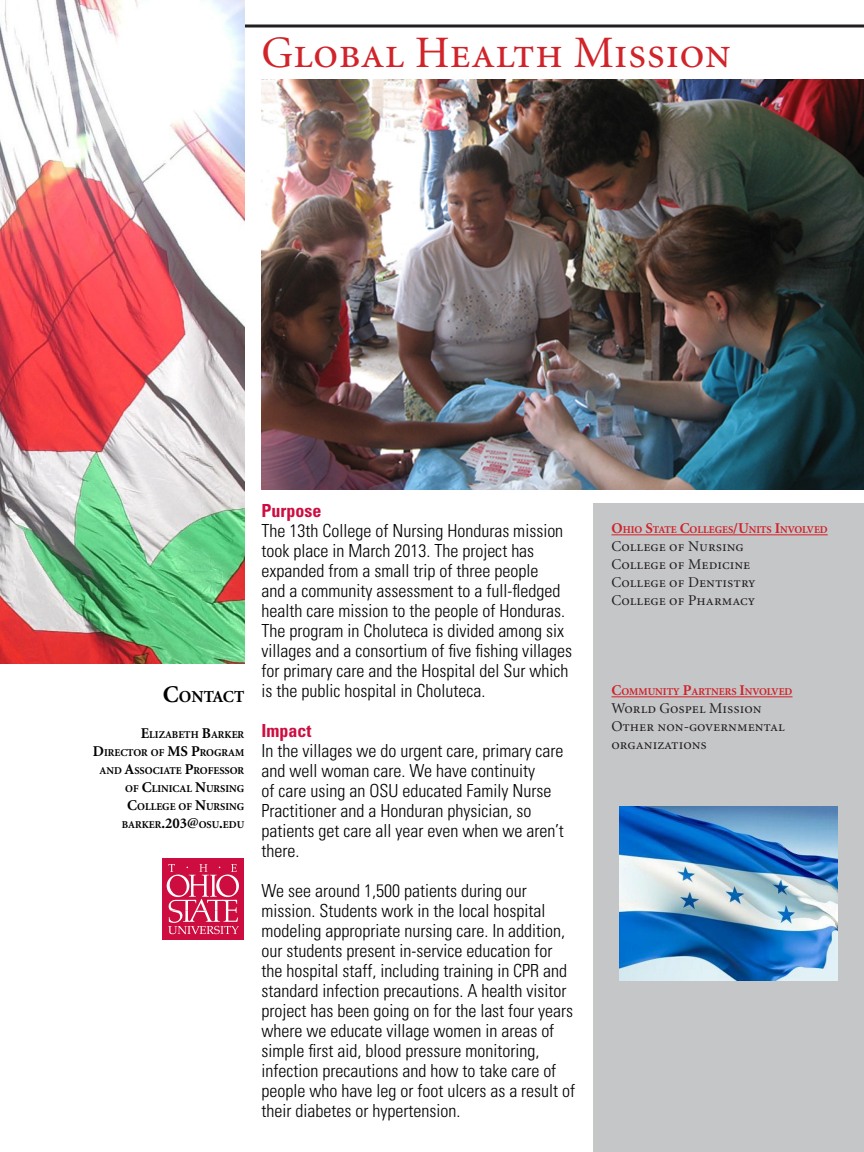
<style>
.page{position:relative;width:864px;height:1152px;background:#fff}
.page>*{position:absolute;margin:0;border:0;box-sizing:border-box;transform-origin:0 0}
.t1{font:45px "Minion Regular SC";color:#d1232a}
.t2{font:300 condensed 18px/20px "Univers";color:#000}
.t3{font:700 condensed 18px "Univers";color:#cd0d40}
.t4{font:700 16.8px "Minion";color:#000}
.t5{font:15px/18px "Minion Regular SC";color:#231f20}
.t6{font:700 10.5px/18px "Minion";color:#000;text-align:right}
.t7{font:700 10.5px "Minion";color:#d1232a}
.s1{font-size:24px}
.s2{font-size:15px}
</style>
<div class="page">
<div style="left:593px;top:503px;width:271px;height:649px;background:#c5c6c8"></div>
<hr style="left:612px;top:534px;width:216px;height:1px;background:#d1232a">
<hr style="left:612px;top:696px;width:180px;height:1px;background:#d1232a">
<div style="left:163px;top:858px;width:81px;height:82px;background:#cd0d40"></div>
<svg style="left:167px;top:864px;width:72px;height:70px"></svg>
<img style="left:261px;top:80px;width:603px;height:410px">
<svg style="left:244px;top:24px;width:620px;height:4px;background:#595657"></svg>
<img style="left:0;top:0;width:244px;height:664px">
<img style="left:619px;top:807px;width:219px;height:174px">
<h1 class="t1" style="left:261px;top:31px;width:471px">Global Health Mission</h1>
<p class="t4" style="left:163px;top:688px;width:83px"><span class="s1">C</span>ONTACT</p>
<p class="t6" style="left:93px;top:726px;width:153px"><span class="s2">E</span>LIZABETH <span class="s2">B</span>ARKER<br><span class="s2">D</span>IRECTOR OF <span class="s2">MS P</span>ROGRAM<br>AND <span class="s2">A</span>SSOCIATE <span class="s2">P</span>ROFESSOR<br>OF <span class="s2">C</span>LINICAL <span class="s2">N</span>URSING<br><span class="s2">C</span>OLLEGE OF <span class="s2">N</span>URSING<br>BARKER<span class="s2">.203@</span>OSU<span class="s2">.</span>EDU</p>
<p class="t3" style="left:261px;top:500px;width:61px">Purpose</p>
<p class="t2" style="left:261px;top:521px;width:312px">The 13th College of Nursing Honduras mission took place in March 2013. The project has expanded from a small trip of three people<br>and a community assessment to a full-fledged health care mission to the people of Honduras.<br>The program in Choluteca is divided among six villages and a consortium of five fishing villages for primary care and the Hospital del Sur which is the public hospital in Choluteca.</p>
<p class="t3" style="left:261px;top:720px;width:52px">Impact</p>
<p class="t2" style="left:261px;top:741px;width:304px">In the villages we do urgent care, primary care and well woman care. We have continuity<br>of care using an OSU educated Family Nurse Practitioner and a Honduran physician, so patients get care all year even when we aren’t there.</p>
<p class="t2" style="left:261px;top:881px;width:315px">We see around 1,500 patients during our mission. Students work in the local hospital modeling appropriate nursing care. In addition, our students present in-service education for the hospital staff, including training in CPR and standard infection precautions. A health visitor project has been going on for the last four years where we educate village women in areas of simple first aid, blood pressure monitoring, infection precautions and how to take care of people who have leg or foot ulcers as a result of their diabetes or hypertension.</p>
<p class="t7" style="left:612px;top:525px;width:218px"><span class="s2">O</span>HIO <span class="s2">S</span>TATE <span class="s2">C</span>OLLEGES<span class="s2">/U</span>NITS <span class="s2">I</span>NVOLVED</p>
<p class="t5" style="left:612px;top:538px;width:146px">College of Nursing<br>College of Medicine<br>College of Dentistry<br>College of Pharmacy</p>
<p class="t7" style="left:612px;top:687px;width:182px"><span class="s2">C</span>OMMUNITY <span class="s2">P</span>ARTNERS <span class="s2">I</span>NVOLVED</p>
<p class="t5" style="left:612px;top:700px;width:175px">World Gospel Mission<br>Other non-governmental organizations</p>
</div>
